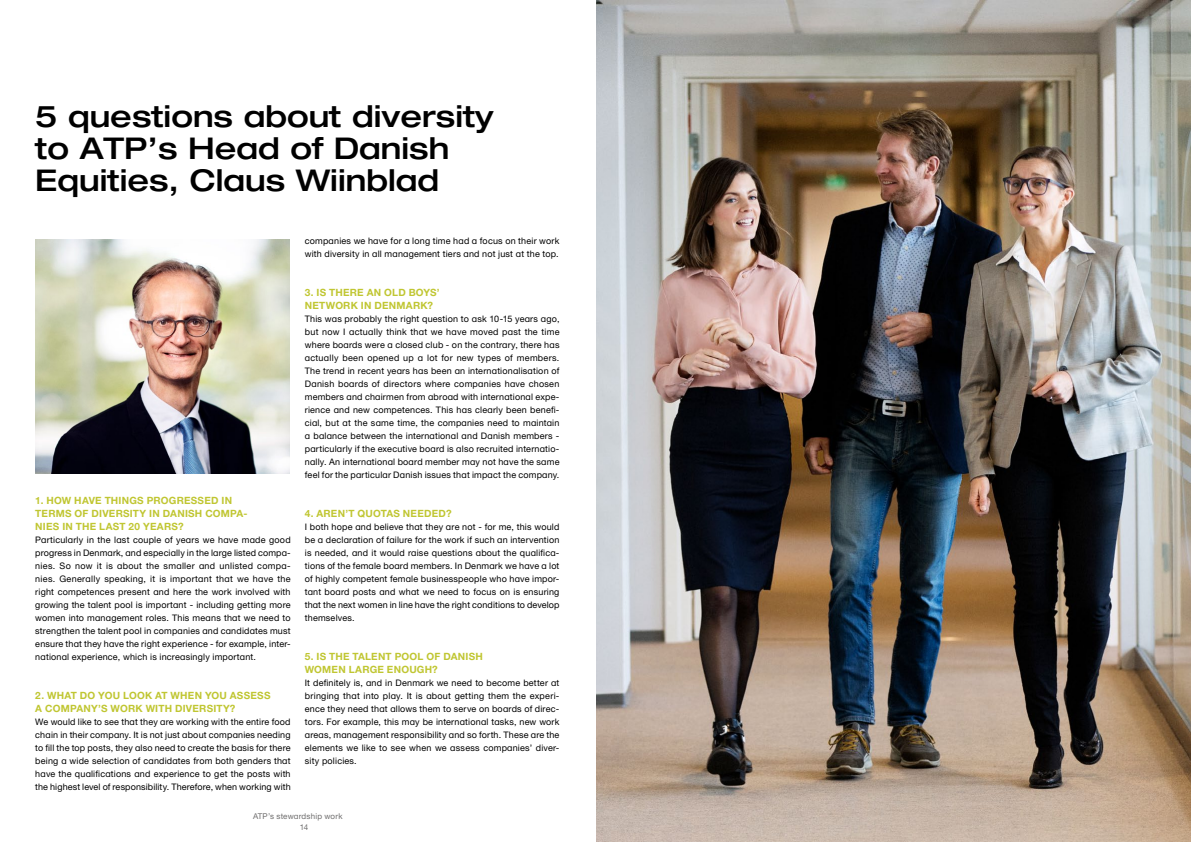
<style>
.page{position:relative;width:1191px;height:842px;background:#fff}
.page>*{position:absolute;margin:0;border:0;box-sizing:border-box;transform-origin:0 0}
.Kapiteloverskrift_H2{font:500 30px/32px "Helvetica Neue ATP Head";color:#000}
.t1{font:700 10px/13px "Helvetica Neue ATP Body";letter-spacing:.025em;color:#c0c632}
.Brødtekst{font:9px/13px "Helvetica Neue ATP Body";letter-spacing:.02em;color:#000;text-align:justify}
.t2{font:8px "Helvetica Neue ATP Body";letter-spacing:.025em;color:#706f6f}
</style>
<div class="page">
<img style="left:35px;top:240px;width:255px;height:233px">
<img style="left:596px;top:0;width:595px;height:842px">
<h2 class="Kapiteloverskrift_H2" style="left:35px;top:100px;width:460px">5 questions about diversity to ATP’s Head of Danish<br>Equities, Claus Wiinblad</h2>
<h3 class="t1" style="left:35px;top:494px;width:214px">1. HOW HAVE THINGS PROGRESSED IN<br>TERMS OF DIVERSITY IN DANISH COMPA-<br>NIES IN THE LAST 20 YEARS?</h3>
<p class="Brødtekst" style="left:35px;top:533px;width:257px">Particularly in the last couple of years we have made good progress in Denmark, and especially in the large listed compa&shy;nies. So now it is about the smaller and unlisted compa&shy;nies. Generally speaking, it is important that we have the right competences present and here the work involved with growing the talent pool is important - including getting more women into management roles. This means that we need to strengthen the talent pool in companies and candidates must ensure that they have the right experience - for example, inter&shy;national experience, which is increasingly important.</p>
<h3 class="t1" style="left:35px;top:689px;width:237px">2. WHAT DO YOU LOOK AT WHEN YOU ASSESS<br>A COMPANY’S WORK WITH DIVERSITY?</h3>
<p class="Brødtekst" style="left:35px;top:715px;width:257px">We would like to see that they are working with the entire food chain in their company. It is not just about companies needing to fill the top posts, they also need to create the basis for there being a wide selection of candidates from both genders that have the qualifications and experience to get the posts with the highest level of responsibility. Therefore, when working with</p>
<p class="Brødtekst" style="left:305px;top:234px;width:256px">companies we have for a long time had a focus on their work with diversity in all management tiers and not just at the top.</p>
<h3 class="t1" style="left:305px;top:286px;width:136px">3. IS THERE AN OLD BOYS’<br>NETWORK IN DENMARK?</h3>
<p class="Brødtekst" style="left:305px;top:312px;width:256px">This was probably the right question to ask 10-15 years ago, but now I actually think that we have moved past the time where boards were a closed club - on the contrary, there has actually been opened up a lot for new types of members.<br>The trend in recent years has been an internationalisation of Danish boards of directors where companies have chosen members and chairmen from abroad with international expe&shy;rience and new competences. This has clearly been benefi&shy;cial, but at the same time, the companies need to maintain a balance between the international and Danish members - particularly if the executive board is also recruited internatio&shy;nally. An international board member may not have the same feel for the particular Danish issues that impact the company.</p>
<h3 class="t1" style="left:305px;top:507px;width:148px">4. AREN’T QUOTAS NEEDED?</h3>
<p class="Brødtekst" style="left:305px;top:520px;width:256px">I both hope and believe that they are not - for me, this would be a declaration of failure for the work if such an intervention is needed, and it would raise questions about the qualifica&shy;tions of the female board members. In Denmark we have a lot of highly competent female businesspeople who have impor&shy;tant board posts and what we need to focus on is ensuring that the next women in line have the right conditions to develop themselves.</p>
<h3 class="t1" style="left:305px;top:650px;width:179px">5. IS THE TALENT POOL OF DANISH<br>WOMEN LARGE ENOUGH?</h3>
<p class="Brødtekst" style="left:305px;top:676px;width:256px">It definitely is, and in Denmark we need to become better at bringing that into play. It is about getting them the experi&shy;ence they need that allows them to serve on boards of direc&shy;tors. For example, this may be international tasks, new work areas, management responsibility and so forth. These are the elements we like to see when we assess companies’ diver&shy;sity policies.</p>
<p class="t2" style="left:253px;top:811px;width:91px">ATP’s stewardship work</p>
<p class="t2" style="left:300px;top:822px;width:10px">14</p>
</div>
